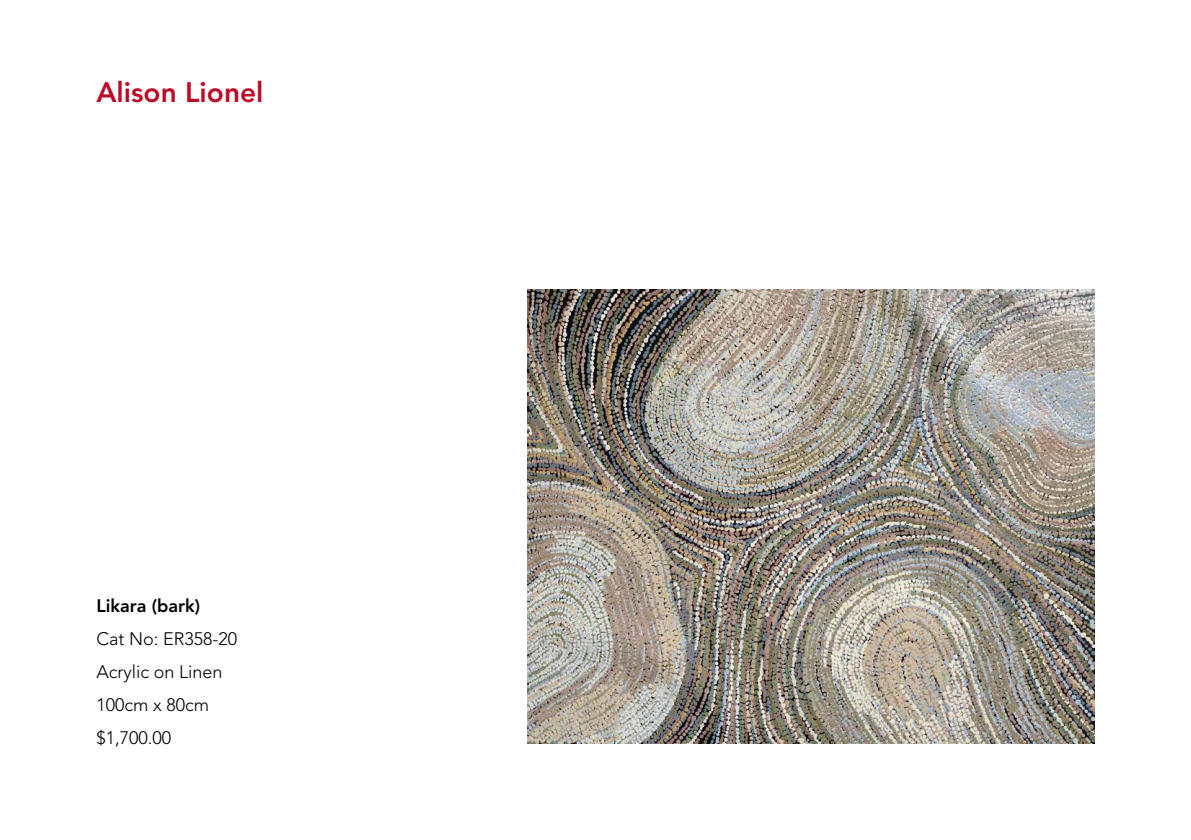
<style>
.page{position:relative;width:1191px;height:840px;background:#fff}
.page>*{position:absolute;margin:0;border:0;box-sizing:border-box;transform-origin:0 0}
.t1{font:800 28px "Avenir";color:#bd0a26}
.t2{font:300 18px/33px "Avenir";color:#000}
.t3{font:800 18px "Avenir";color:#000}
</style>
<div class="page">
<img style="left:527px;top:289px;width:567px;height:454px">
<h1 class="t1" style="left:96px;top:76px;width:168px">Alison Lionel</h1>
<p class="t3" style="left:96px;top:594px;width:105px">Likara (bark)</p>
<p class="t2" style="left:96px;top:621px;width:142px">Cat No: ER358-20<br>Acrylic on Linen<br>100cm x 80cm $1,700.00</p>
</div>
